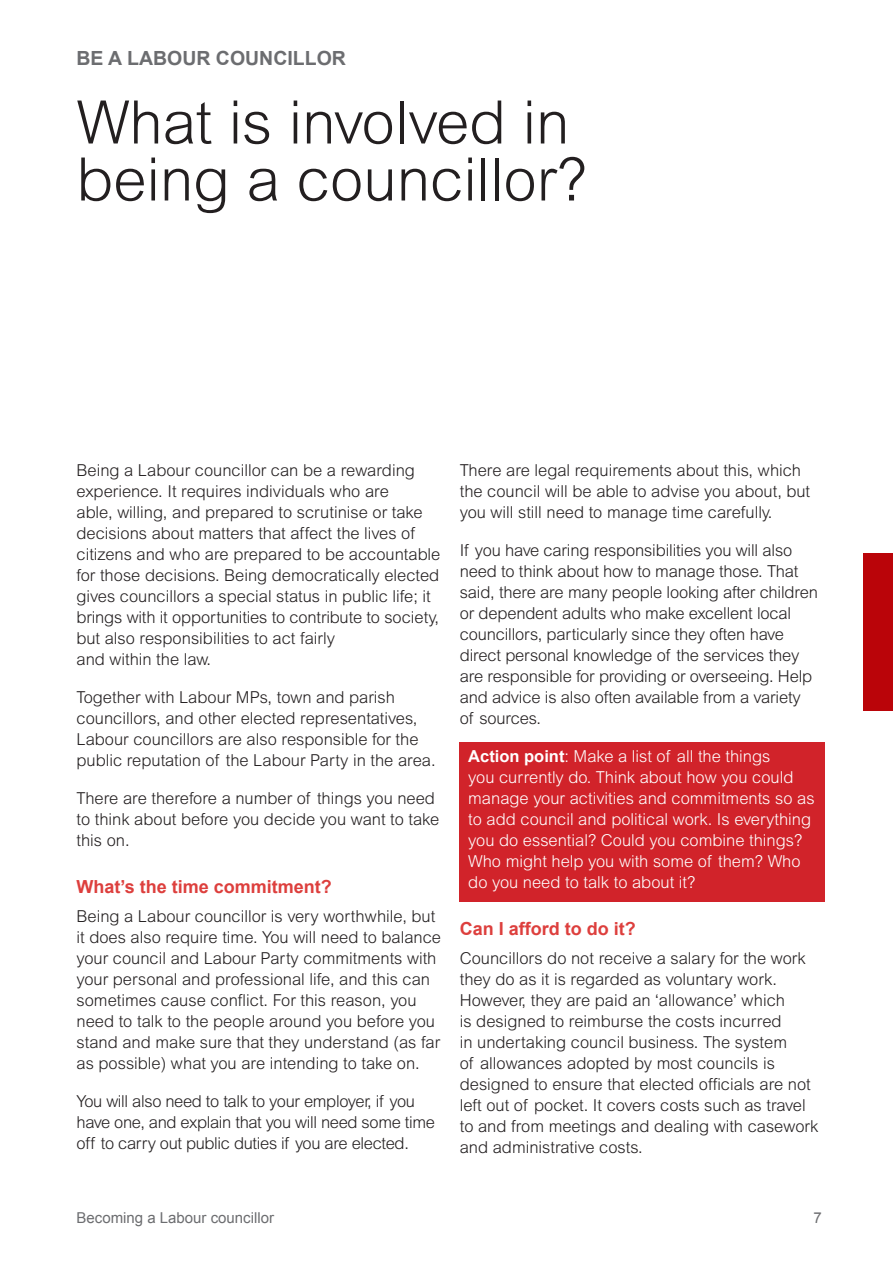
<style>
.page{position:relative;width:893px;height:1263px;background:#fff}
.page>*{position:absolute;margin:0;border:0;box-sizing:border-box;transform-origin:0 0}
.t1{font:300 60px/57px "Arial MT Std";color:#231f20}
.t2{font:700 19.5px "Arial";color:#6c6d70}
.t3{font:700 18px "Arial";color:#dd3f3d}
.t4{font:300 16.5px/21px "Arial MT Std";color:#231f20}
.t5{font:300 16.5px/21px "Arial MT Std";color:#fff}
.t6{font:300 16.5px/21px "Arial MT Std";letter-spacing:-.02em;color:#231f20}
.t7{font:15px "Arial";color:#6c6d70}
.s1{font-family:"Arial";font-weight:700}
</style>
<div class="page">
<div style="left:863px;top:553px;width:30px;height:157px;background:#ba0409"></div>
<div style="left:460px;top:742px;width:365px;height:159px;background:#d1232a"></div>
<p class="t2" style="left:77px;top:45px;width:271px">BE A LABOUR COUNCILLOR</p>
<h1 class="t1" style="left:77px;top:94px;width:512px">What is involved in being a councillor?</h1>
<p class="t4" style="left:77px;top:460px;width:365px">Being a Labour councillor can be a rewarding experience. It requires individuals who are<br>able, willing, and prepared to scrutinise or take decisions about matters that affect the lives of citizens and who are prepared to be accountable for those decisions. Being democratically elected gives councillors a special status in public life; it brings with it opportunities to contribute to society, but also responsibilities to act fairly<br>and within the law.</p>
<p class="t4" style="left:77px;top:687px;width:361px">Together with Labour MPs, town and parish councillors, and other elected representatives, Labour councillors are also responsible for the public reputation of the Labour Party in the area.</p>
<p class="t4" style="left:77px;top:788px;width:364px">There are therefore a number of things you need to think about before you decide you want to take this on.</p>
<p class="t3" style="left:77px;top:874px;width:257px">What’s the time commitment?</p>
<p class="t4" style="left:77px;top:906px;width:366px">Being a Labour councillor is very worthwhile, but it does also require time. You will need to balance your council and Labour Party commitments with your personal and professional life, and this can sometimes cause conflict. For this reason, you need to talk to the people around you before you stand and make sure that they understand (as far as possible) what you are intending to take on.</p>
<p class="t6" style="left:77px;top:1091px;width:360px">You will also need to talk to your employer, if you have one, and explain that you will need some time off to carry out public duties if you are elected.</p>
<p class="t4" style="left:460px;top:460px;width:352px">There are legal requirements about this, which the council will be able to advise you about, but you will still need to manage time carefully.</p>
<p class="t4" style="left:460px;top:540px;width:360px">If you have caring responsibilities you will also need to think about how to manage those. That said, there are many people looking after children or dependent adults who make excellent local councillors, particularly since they often have direct personal knowledge of the services they are responsible for providing or overseeing. Help and advice is also often available from a variety of sources.</p>
<p class="t5" style="left:468px;top:746px;width:348px"><span class="s1">Action point</span>: Make a list of all the things<br>you currently do. Think about how you could manage your activities and commitments so as to add council and political work. Is everything you do essential? Could you combine things?<br>Who might help you with some of them? Who do you need to talk to about it?</p>
<p class="t3" style="left:460px;top:916px;width:178px">Can I afford to do it?</p>
<p class="t4" style="left:460px;top:948px;width:360px">Councillors do not receive a salary for the work they do as it is regarded as voluntary work.<br>However, they are paid an ‘allowance’ which<br>is designed to reimburse the costs incurred<br>in undertaking council business. The system<br>of allowances adopted by most councils is designed to ensure that elected officials are not left out of pocket. It covers costs such as travel to and from meetings and dealing with casework and administrative costs.</p>
<p class="t7" style="left:77px;top:1208px;width:199px">Becoming a Labour councillor</p>
<p class="t7" style="left:813px;top:1208px;width:10px">7</p>
</div>
